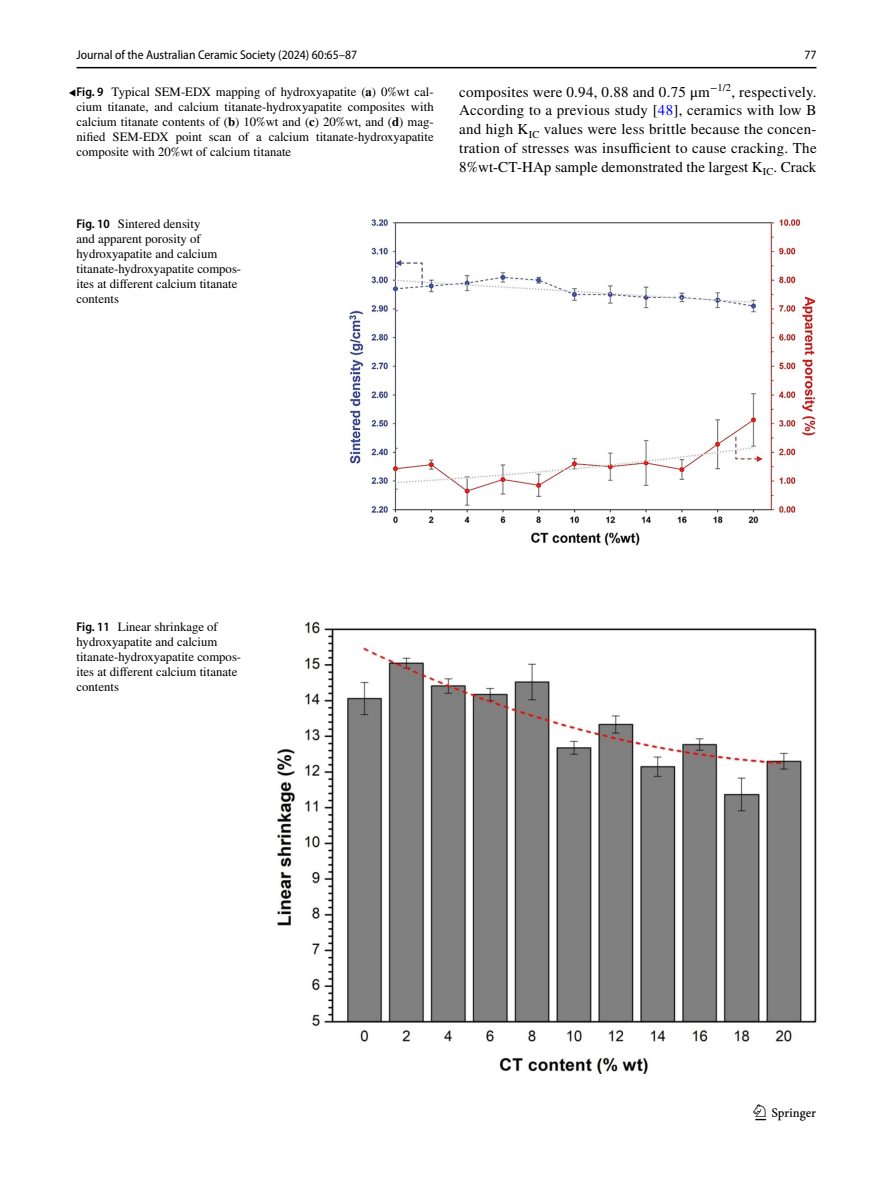
<style>
.page{position:relative;width:893px;height:1187px;background:#fff}
.page>*{position:absolute;margin:0;border:0;box-sizing:border-box;transform-origin:0 0}
.t1{font:22.5px "Springnew Regular 3";color:#000}
.t2{font:15px/18.8px "STIX";letter-spacing:.005em;color:#000;text-align:justify}
.t3{font:12.75px/15px "STIX";color:#000}
.t4{font:semi-condensed 12.75px "Myriad Pro";color:#000}
.s1{font-family:"STIX Math Regular 14";font-size:12px}
.s2{font-family:"Myriad Pro";font-weight:600;font-stretch:semi-condensed}
.s3{font-weight:700}
.s4{color:#00f}
</style>
<div class="page">
<hr style="left:77px;top:67px;width:739px;height:1px;background:#000">
<img style="left:349px;top:218px;width:467px;height:328px">
<img style="left:276px;top:621px;width:540px;height:452px">
<p class="t4" style="left:77px;top:48px;width:282px">Journal of the Australian Ceramic Society (2024) 60:65–87</p>
<p class="t4" style="left:804px;top:48px;width:14px">77</p>
<p class="t3" style="left:77px;top:85px;width:359px;text-align:justify;text-indent:-8px"><span class="s1">◂</span><span class="s2">Fig. 9</span> Typical SEM-EDX mapping of hydroxyapatite (<span class="s3">a</span>) 0%wt cal&shy;cium titanate, and calcium titanate-hydroxyapatite composites with calcium titanate contents of (<span class="s3">b</span>) 10%wt and (<span class="s3">c</span>) 20%wt, and (<span class="s3">d</span>) mag&shy;nified SEM-EDX point scan of a calcium titanate-hydroxyapatite composite with 20%wt of calcium titanate</p>
<p class="t3" style="left:77px;top:217px;width:166px"><span class="s2">Fig. 10</span> Sintered density<br>and apparent porosity of hydroxyapatite and calcium titanate-hydroxyapatite compos&shy;ites at different calcium titanate contents</p>
<p class="t2" style="left:459px;top:83px;width:359px">composites were 0.94, 0.88 and 0.75 μm<sup>−1/2</sup>, respectively.<br>According to a previous study [<span class="s4">48</span>], ceramics with low B and high K<sub>IC</sub> values were less brittle because the concen&shy;tration of stresses was insufficient to cause cracking. The 8%wt-CT-HAp sample demonstrated the largest K<sub>IC</sub>. Crack</p>
<p class="t3" style="left:77px;top:619px;width:166px"><span class="s2">Fig. 11</span> Linear shrinkage of hydroxyapatite and calcium titanate-hydroxyapatite compos&shy;ites at different calcium titanate contents</p>
<h1 class="t1" style="left:755px;top:1104px;width:62px">1 3</h1>
</div>
